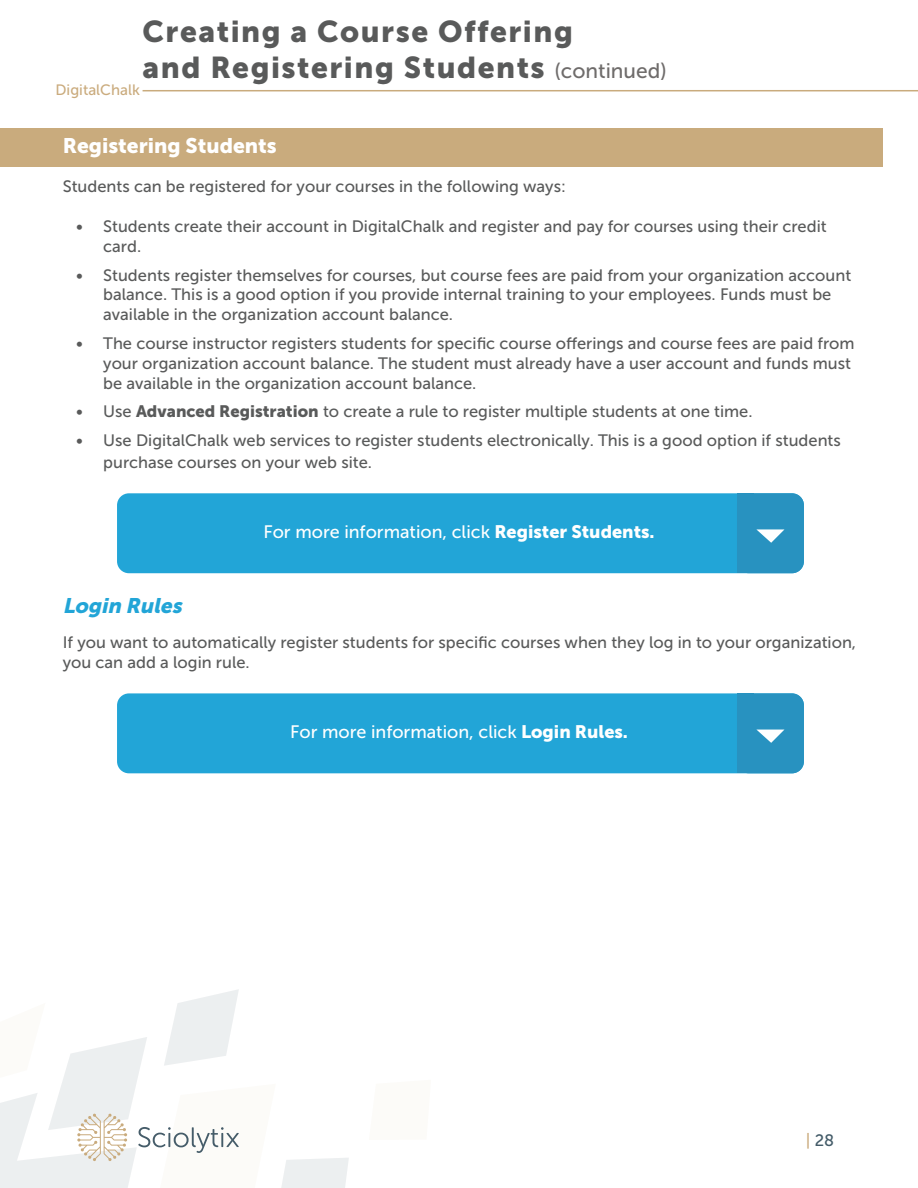
<style>
.page{position:relative;width:918px;height:1188px;background:#fff}
.page>*{position:absolute;margin:0;border:0;box-sizing:border-box;transform-origin:0 0}
.Justification{font:30px "Museo Sans 900";letter-spacing:.05em;color:#595a5a}
.Sub_Header{font:21px "Museo Sans 900";color:#fff}
.sub{font:italic 21px "Museo Sans 900";color:#22a5d7}
.Justification-2{font:18px "Museo Sans 500";color:#fff}
.Justification-3{font:16.5px/19.8px "Museo Sans 500";color:#595a5a}
.t1{font:16.5px "Museo Sans 500";color:#445c69}
.t2{font:15px "Museo Sans 500";color:#caab7d}
.s1{font-family:"Museo Sans 500";font-size:21px;color:#6f6c6b}
.s2{font-family:"Museo Sans 900"}
.s3{color:#caab7d}
</style>
<div class="page">
<svg style="left:181px;top:989px;width:58px;height:14px"></svg>
<svg style="left:0;top:1003px;width:349px;height:185px"></svg>
<hr style="left:143px;top:90px;width:775px;height:1px;background:#c9ab7d">
<svg style="left:138px;top:1127px;width:101px;height:26px"></svg>
<svg style="left:77px;top:1113px;width:50px;height:48px"></svg>
<div style="left:0;top:128px;width:882px;height:39px;background:#c9ab7d"></div>
<div style="left:117px;top:493px;width:687px;height:80px;background:#22a5d7;border-radius:12px"></div>
<div style="left:737px;top:493px;width:67px;height:80px;background:#2892c0;border-radius:12px"></div>
<svg style="left:737px;top:493px;width:47px;height:80px"></svg>
<div style="left:117px;top:693px;width:687px;height:80px;background:#22a5d7;border-radius:12px"></div>
<div style="left:737px;top:693px;width:67px;height:80px;background:#2892c0;border-radius:12px"></div>
<svg style="left:737px;top:693px;width:47px;height:80px"></svg>
<p class="Justification" style="left:143px;top:14px;width:432px">Creating a Course Offering</p>
<p class="Justification" style="left:143px;top:50px;width:526px">and Registering Students <span class="s1">(continued)</span></p>
<p class="t2" style="left:56px;top:82px;width:86px">DigitalChalk</p>
<p class="Sub_Header" style="left:63px;top:133px;width:216px">Registering Students</p>
<p class="Justification-3" style="left:63px;top:177px;width:505px">Students can be registered for your courses in the following ways:</p>
<p class="Justification-3" style="left:103px;top:216px;width:725px;text-indent:-27px">• Students create their account in DigitalChalk and register and pay for courses using their credit card.</p>
<p class="Justification-3" style="left:103px;top:265px;width:750px;text-indent:-27px">• Students register themselves for courses, but course fees are paid from your organization account balance. This is a good option if you provide internal training to your employees. Funds must be available in the organization account balance.</p>
<p class="Justification-3" style="left:103px;top:333px;width:753px;text-indent:-27px">• The course instructor registers students for specific course offerings and course fees are paid from your organization account balance. The student must already have a user account and funds must be available in the organization account balance.</p>
<p class="Justification-3" style="left:76px;top:402px;width:675px">• Use <span class="s2">Advanced Registration</span> to create a rule to register multiple students at one time.</p>
<p class="Justification-3" style="left:103px;top:430px;width:739px;line-height:21.6px;text-indent:-27px">• Use DigitalChalk web services to register students electronically. This is a good option if students purchase courses on your web site.</p>
<p class="Justification-2" style="left:263px;top:522px;width:393px">For more information, click <span class="s2">Register Students.</span></p>
<p class="sub" style="left:63px;top:594px;width:125px">Login Rules</p>
<p class="Justification-3" style="left:63px;top:633px;width:795px">If you want to automatically register students for specific courses when they log in to your organization, you can add a login rule.</p>
<p class="Justification-2" style="left:290px;top:722px;width:339px">For more information, click <span class="s2">Login Rules.</span></p>
<p class="t1" style="left:806px;top:1131px;width:30px"><span class="s3">|</span> 28</p>
</div>
